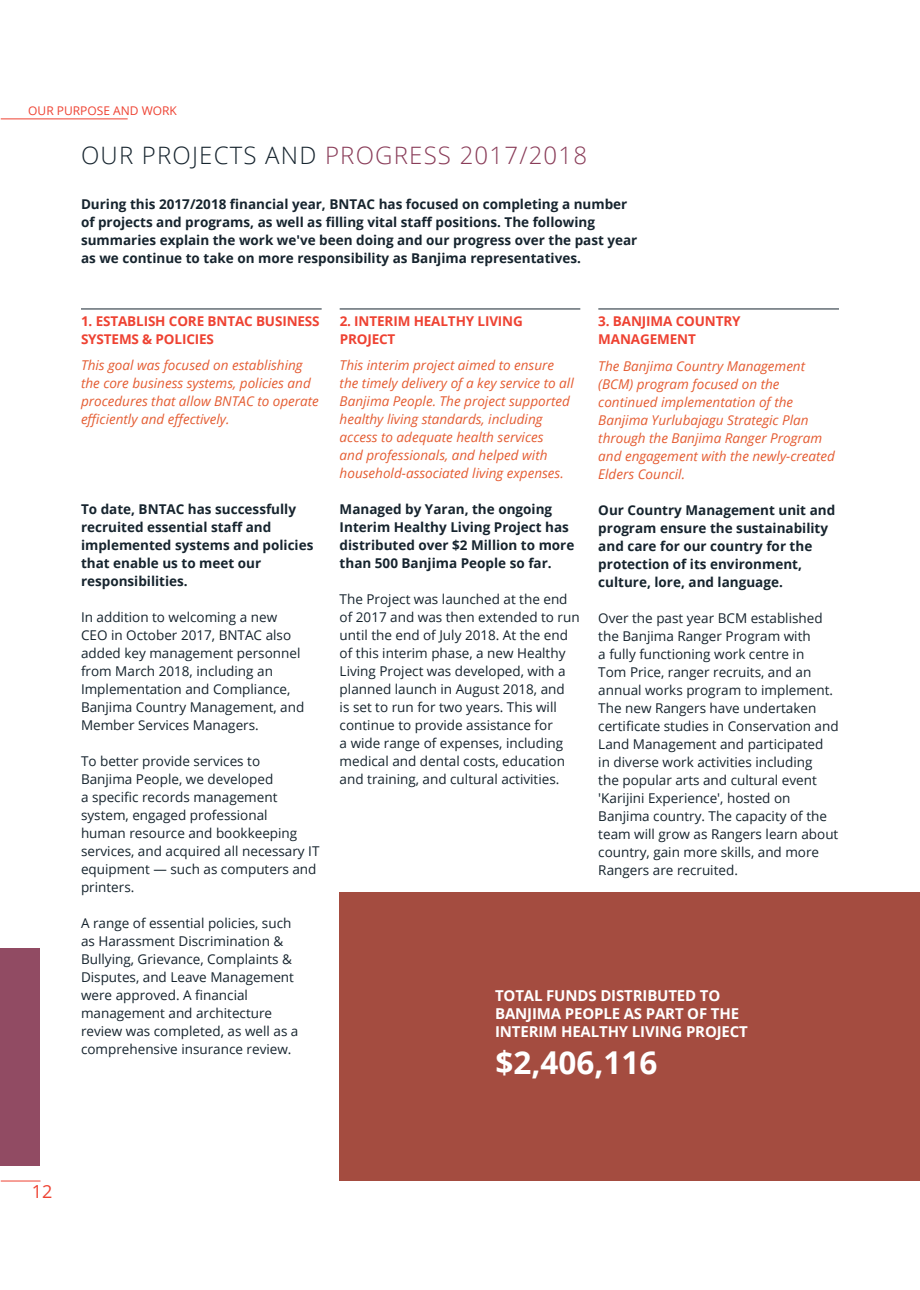
<style>
.page{position:relative;width:920px;height:1290px;background:#fff}
.page>*{position:absolute;margin:0;border:0;box-sizing:border-box;transform-origin:0 0}
.Large_Number{font:700 31.5px "Open Sans";color:#fff}
.Chapter_Title_-_Alig{font:300 24px "Open Sans";letter-spacing:.05em;color:#8a3d59}
.t1{font:18px "Open Sans";color:#ee4232}
.Title_-_Align_Left{font:700 15px/18px "Open Sans";letter-spacing:-.01em;color:#fff}
.Body_Text{font:13.5px/18px "Open Sans";color:#16242e}
.Body_Text-2{font:700 13.5px/18px "Open Sans";color:#16242e}
.Body_Text-3{font:italic 13.5px/18px "Open Sans";color:#e45c32}
.Title_-_Align_Left-2{font:700 13.5px/18px "Open Sans";letter-spacing:-.01em;color:#ee4232}
.Section_Title{font:12px "Open Sans";color:#ee4232}
.s1{color:#16242e}
</style>
<div class="page">
<div style="left:340px;top:892px;width:580px;height:288px;background:#a44c40"></div>
<hr style="left:1px;top:1181px;width:39px;height:1px;background:#ee4232">
<hr style="left:1px;top:119px;width:127px;height:1px;background:#ee4232">
<div style="left:0;top:948px;width:39px;height:218px;background:#914b63"></div>
<hr style="left:81px;top:309px;width:241px;height:1px;background:#16242e">
<hr style="left:340px;top:309px;width:240px;height:1px;background:#16242e">
<hr style="left:598px;top:309px;width:241px;height:1px;background:#16242e">
<p class="Section_Title" style="left:28px;top:102px;width:150px">OUR PURPOSE AND WORK</p>
<p class="Chapter_Title_-_Alig" style="left:81px;top:138px;width:508px"><span class="s1">OUR PROJECTS AND</span> PROGRESS 2017/2018</p>
<p class="Body_Text-2" style="left:81px;top:194px;width:558px">During this 2017/2018 financial year, BNTAC has focused on completing a number of projects and programs, as well as filling vital staff positions. The following summaries explain the work we've been doing and our progress over the past year as we continue to take on more responsibility as Banjima representatives.</p>
<p class="Title_-_Align_Left-2" style="left:81px;top:311px;width:240px">1. ESTABLISH CORE BNTAC BUSINESS<br>SYSTEMS &amp; POLICIES</p>
<p class="Title_-_Align_Left-2" style="left:340px;top:311px;width:185px">2. INTERIM HEALTHY LIVING</p>
<p class="Title_-_Align_Left-2" style="left:340px;top:329px;width:57px">PROJECT</p>
<p class="Title_-_Align_Left-2" style="left:598px;top:311px;width:144px">3. BANJIMA COUNTRY</p>
<p class="Title_-_Align_Left-2" style="left:598px;top:329px;width:99px">MANAGEMENT</p>
<p class="Body_Text-3" style="left:81px;top:356px;width:239px">This goal was focused on establishing the core business systems, policies and procedures that allow BNTAC to operate efficiently and effectively.</p>
<p class="Body_Text-2" style="left:81px;top:500px;width:234px">To date, BNTAC has successfully recruited essential staff and implemented systems and policies that enable us to meet our responsibilities.</p>
<p class="Body_Text" style="left:81px;top:608px;width:225px">In addition to welcoming a new<br>CEO in October 2017, BNTAC also added key management personnel from March 2018, including an<br>Implementation and Compliance,<br>Banjima Country Management, and<br>Member Services Managers.</p>
<p class="Body_Text" style="left:81px;top:752px;width:240px">To better provide services to<br>Banjima People, we developed<br>a specific records management system, engaged professional<br>human resource and bookkeeping services, and acquired all necessary IT equipment — such as computers and printers.</p>
<p class="Body_Text" style="left:81px;top:914px;width:219px">A range of essential policies, such as Harassment Discrimination &amp;<br>Bullying, Grievance, Complaints &amp;<br>Disputes, and Leave Management were approved. A financial management and architecture review was completed, as well as a comprehensive insurance review.</p>
<p class="Body_Text-3" style="left:340px;top:356px;width:236px">This interim project aimed to ensure the timely delivery of a key service to all Banjima People. The project supported healthy living standards, including access to adequate health services<br>and professionals, and helped with household-associated living expenses.</p>
<p class="Body_Text-2" style="left:340px;top:500px;width:236px">Managed by Yaran, the ongoing<br>Interim Healthy Living Project has distributed over $2 Million to more than 500 Banjima People so far.</p>
<p class="Body_Text" style="left:340px;top:590px;width:242px">The Project was launched at the end of 2017 and was then extended to run until the end of July 2018. At the end of this interim phase, a new Healthy Living Project was developed, with a planned launch in August 2018, and<br>is set to run for two years. This will continue to provide assistance for<br>a wide range of expenses, including medical and dental costs, education and training, and cultural activities.</p>
<p class="Body_Text-3" style="left:598px;top:356px;width:238px">The Banjima Country Management (BCM) program focused on the continued implementation of the<br>Banjima Yurlubajagu Strategic Plan through the Banjima Ranger Program and engagement with the newly-created<br>Elders Council.</p>
<p class="Body_Text-2" style="left:598px;top:500px;width:238px">Our Country Management unit and program ensure the sustainability and care for our country for the protection of its environment, culture, lore, and language.</p>
<p class="Body_Text" style="left:598px;top:608px;width:242px">Over the past year BCM established the Banjima Ranger Program with<br>a fully functioning work centre in<br>Tom Price, ranger recruits, and an annual works program to implement.<br>The new Rangers have undertaken certificate studies in Conservation and Land Management and participated<br>in diverse work activities including<br>the popular arts and cultural event 'Karijini Experience', hosted on Banjima country. The capacity of the team will grow as Rangers learn about country, gain more skills, and more Rangers are recruited.</p>
<p class="Title_-_Align_Left" style="left:495px;top:986px;width:254px">TOTAL FUNDS DISTRIBUTED TO<br>BANJIMA PEOPLE AS PART OF THE<br>INTERIM HEALTHY LIVING PROJECT</p>
<p class="Large_Number" style="left:495px;top:1040px;width:164px">$2,406,116</p>
<h3 class="t1" style="left:32px;top:1179px;width:22px">12</h3>
</div>
